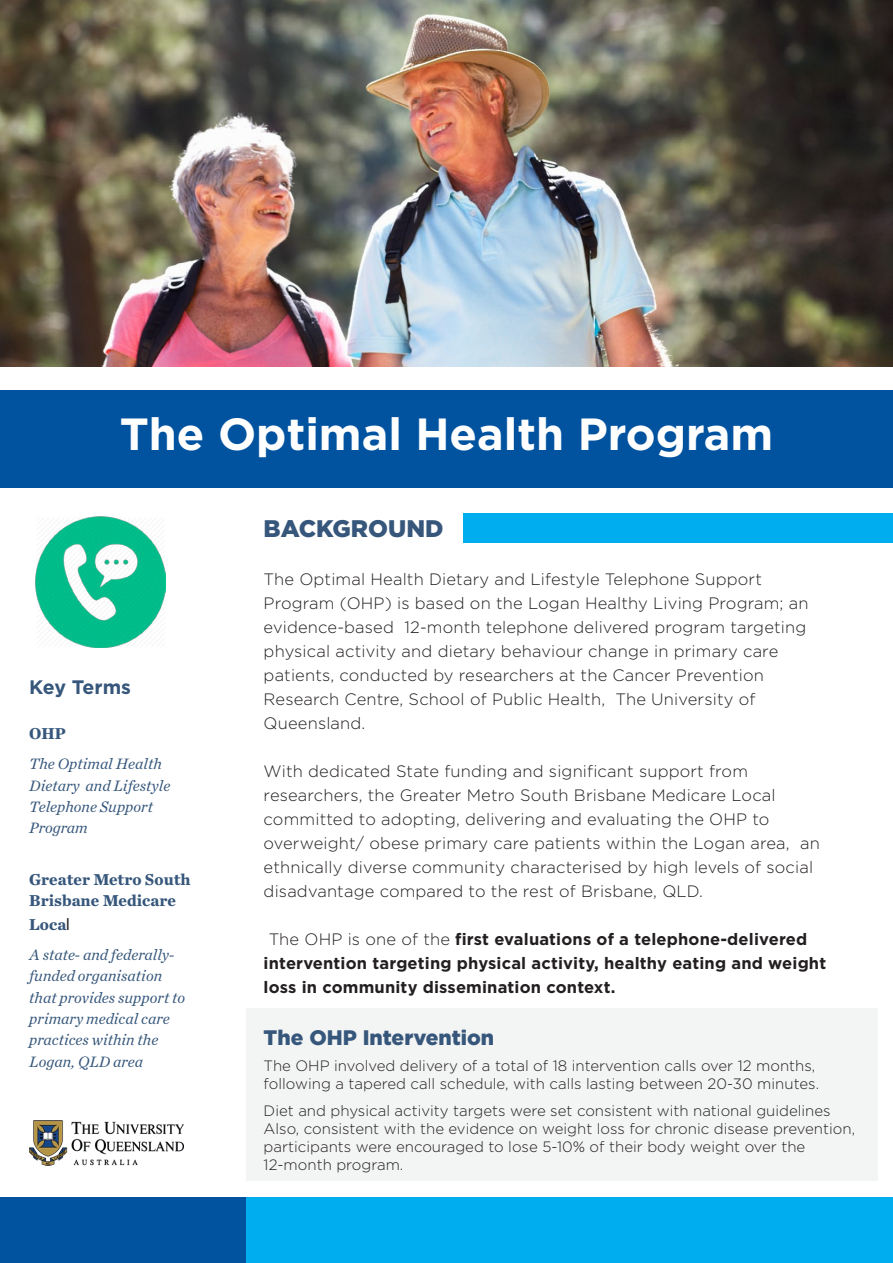
<style>
.page{position:relative;width:893px;height:1263px;background:#fff}
.page>*{position:absolute;margin:0;border:0;box-sizing:border-box;transform-origin:0 0}
.t1{font:700 45px "Gotham HTF";color:#fff}
.t2{font:900 24px "Gotham HTF";color:#36577b}
.t3{font:900 21px "Gotham HTF";color:#36577b}
.t4{font:700 19.5px "Gotham HTF";letter-spacing:-.015em;color:#36577b}
.t5{font:300 16.5px/24px "Gotham HTF";letter-spacing:.01em;color:#231f20}
.t6{font:700 16.5px/24px "Gotham HTF";letter-spacing:.01em;color:#231f20}
.t7{font:700 16.5px/21.3px "Chronicle Text G1";color:#36577b}
.t8{font:italic 15.75px/21.3px "Chronicle Text G1";color:#36577b}
.t9{font:300 15px/18px "Gotham HTF";color:#231f20}
.s1{font-family:"Arial";font-weight:400;color:#231f20}
.s2{font-weight:300}
</style>
<div class="page">
<div style="left:247px;top:1008px;width:631px;height:173px;background:#f3f4f4"></div>
<div style="left:463px;top:513px;width:430px;height:30px;background:#00aeef"></div>
<div style="left:0;top:1197px;width:893px;height:66px;background:#00aeef"></div>
<div style="left:0;top:390px;width:893px;height:98px;background:#0153a0"></div>
<div style="left:0;top:1197px;width:246px;height:66px;background:#0153a0"></div>
<img style="left:0;top:0;width:893px;height:367px">
<img style="left:29px;top:1121px;width:155px;height:44px">
<img style="left:35px;top:517px;width:131px;height:130px">
<p class="t1" style="left:120px;top:408px;width:655px">The Optimal Health Program</p>
<p class="t4" style="left:29px;top:675px;width:103px">Key Terms</p>
<p class="t7" style="left:29px;top:722px;width:38px">OHP</p>
<p class="t8" style="left:29px;top:752px;width:143px">The Optimal Health<br>Dietary and Lifestyle<br>Telephone Support<br>Program</p>
<p class="t7" style="left:29px;top:867px;width:163px">Greater Metro South<br>Brisbane Medicare</p>
<p class="t7" style="left:29px;top:913px;width:42px">Loca<span class="s1">l</span></p>
<p class="t8" style="left:29px;top:943px;width:157px">A state- and federally&shy;funded organisation that provides support to primary medical care practices within the<br>Logan, QLD area</p>
<p class="t2" style="left:264px;top:514px;width:181px">BACKGROUND</p>
<p class="t5" style="left:264px;top:567px;width:546px">The Optimal Health Dietary and Lifestyle Telephone Support Program (OHP) is based on the Logan Healthy Living Program; an evidence-based 12-month telephone delivered program targeting physical activity and dietary behaviour change in primary care patients, conducted by researchers at the Cancer Prevention Research Centre, School of Public Health, The University of Queensland.</p>
<p class="t5" style="left:264px;top:759px;width:558px">With dedicated State funding and significant support from researchers, the Greater Metro South Brisbane Medicare Local committed to adopting, delivering and evaluating the OHP to overweight/ obese primary care patients within the Logan area, an ethnically diverse community characterised by high levels of social disadvantage compared to the rest of Brisbane, QLD.</p>
<p class="t6" style="left:264px;top:926px;width:564px;text-indent:5px"><span class="s2">The OHP is one of the</span> first evaluations of a telephone-delivered intervention targeting physical activity, healthy eating and weight loss in community dissemination context.</p>
<p class="t3" style="left:264px;top:1025px;width:232px">The OHP Intervention</p>
<p class="t9" style="left:264px;top:1056px;width:557px">The OHP involved delivery of a total of 18 intervention calls over 12 months, following a tapered call schedule, with calls lasting between 20-30 minutes.</p>
<p class="t9" style="left:264px;top:1101px;width:593px">Diet and physical activity targets were set consistent with national guidelines Also, consistent with the evidence on weight loss for chronic disease prevention, participants were encouraged to lose 5-10% of their body weight over the 12-month program.</p>
</div>
